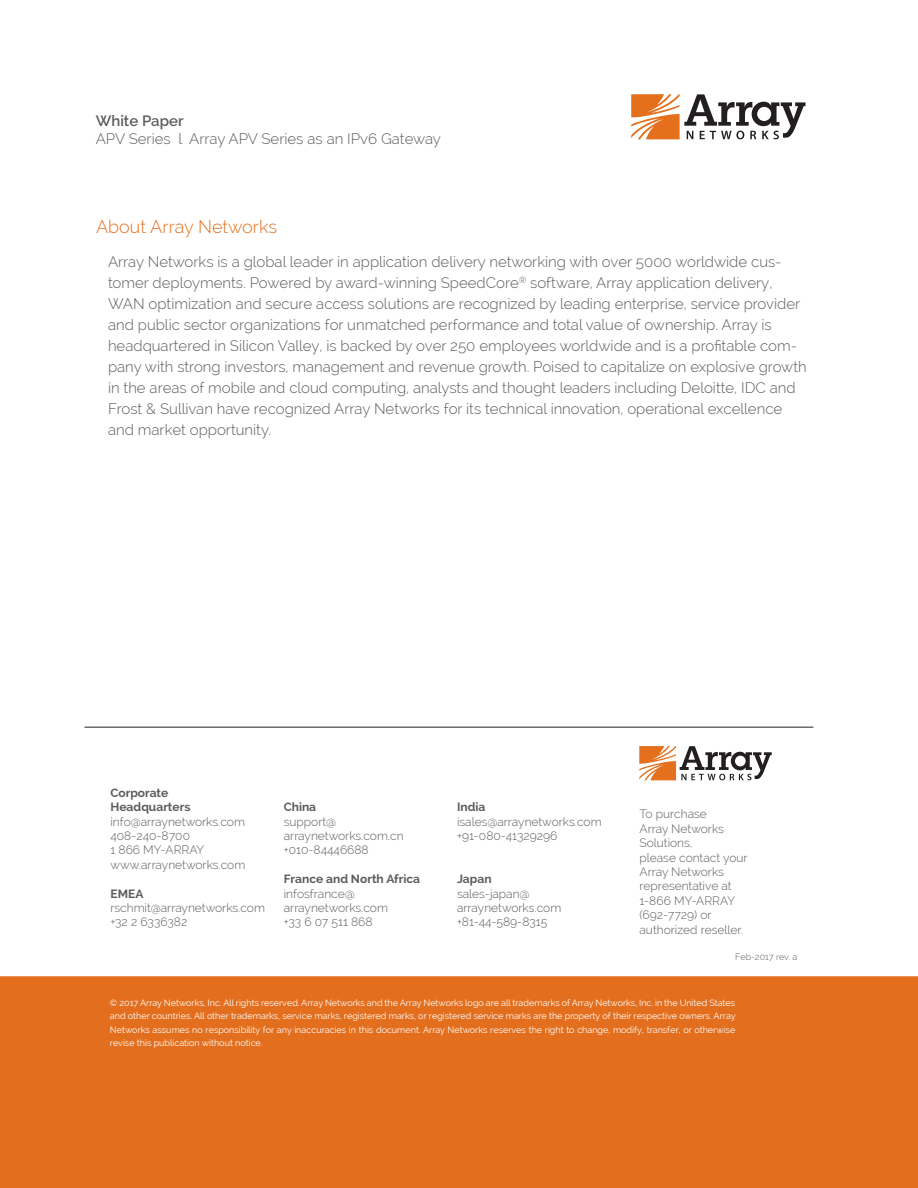
<style>
.page{position:relative;width:918px;height:1188px;background:#fff}
.page>*{position:absolute;margin:0;border:0;box-sizing:border-box;transform-origin:0 0}
._1_Inside-Main_Subhe{font:300 18px "Raleway";color:#e4701e}
.Inside_-_Body{font:300 15px/21px "Raleway";color:#5c5c5c}
.t1{font:600 15px "Raleway";color:#5c5c5c}
._1_BackPg-Basic_Text{font:300 12px/14.4px "Raleway";color:#5c5c5c}
.t2{font:700 12px/14.4px "Raleway";color:#5c5c5c}
._1_BackPg-Basic_Text-2{font:9px/13.5px "Raleway";color:#fff;text-align:justify}
.t3{font:300 9px "Raleway";color:#5c5c5c}
.s1{font-weight:700}
</style>
<div class="page">
<svg style="left:631px;top:94px;width:175px;height:45px"></svg>
<div style="left:0;top:976px;width:918px;height:212px;background:#e36f1e"></div>
<hr style="left:84px;top:727px;width:729px;height:1px;background:#231f20">
<div style="left:638px;top:743px;width:40px;height:40px;background:linear-gradient(to right,#fff,#fff)"></div>
<svg style="left:639px;top:746px;width:133px;height:34px"></svg>
<p class="t1" style="left:96px;top:112px;width:89px">White Paper</p>
<p class="Inside_-_Body" style="left:96px;top:128px;width:347px">APV Series l Array APV Series as an IPv6 Gateway</p>
<p class="_1_Inside-Main_Subhe" style="left:96px;top:216px;width:183px">About Array Networks</p>
<p class="Inside_-_Body" style="left:108px;top:252px;width:700px">Array Networks is a global leader in application delivery networking with over 5000 worldwide cus&shy;tomer deployments. Powered by award-winning SpeedCore<sup>®</sup> software, Array application delivery, WAN optimization and secure access solutions are recognized by leading enterprise, service provider and public sector organizations for unmatched performance and total value of ownership. Array is headquartered in Silicon Valley, is backed by over 250 employees worldwide and is a profitable com&shy;pany with strong investors, management and revenue growth. Poised to capitalize on explosive growth in the areas of mobile and cloud computing, analysts and thought leaders including Deloitte, IDC and Frost &amp; Sullivan have recognized Array Networks for its technical innovation, operational excellence and market opportunity.</p>
<p class="t2" style="left:110px;top:785px;width:81px">Corporate<br>Headquarters</p>
<p class="_1_BackPg-Basic_Text" style="left:110px;top:814px;width:136px">info@arraynetworks.com</p>
<p class="_1_BackPg-Basic_Text" style="left:110px;top:829px;width:81px">408-240-8700</p>
<p class="_1_BackPg-Basic_Text" style="left:110px;top:843px;width:95px">1 866 MY-ARRAY</p>
<p class="_1_BackPg-Basic_Text" style="left:110px;top:857px;width:136px">www.arraynetworks.com</p>
<p class="_1_BackPg-Basic_Text" style="left:110px;top:886px;width:156px"><span class="s1">EMEA </span>rschmit@arraynetworks.com +32 2 6336382</p>
<p class="_1_BackPg-Basic_Text" style="left:284px;top:800px;width:121px"><span class="s1">China<br></span>support@ arraynetworks.com.cn +010-84446688</p>
<p class="_1_BackPg-Basic_Text" style="left:284px;top:872px;width:138px"><span class="s1">France and North Africa </span>infosfrance@ arraynetworks.com<br>+33 6 07 511 868</p>
<p class="_1_BackPg-Basic_Text" style="left:457px;top:800px;width:146px"><span class="s1">India </span>isales@arraynetworks.com +91-080-41329296</p>
<p class="_1_BackPg-Basic_Text" style="left:457px;top:872px;width:106px"><span class="s1">Japan </span>sales-japan@ arraynetworks.com +81-44-589-8315</p>
<p class="_1_BackPg-Basic_Text" style="left:640px;top:807px;width:110px">To purchase<br>Array Networks<br>Solutions,<br>please contact your<br>Array Networks representative at<br>1-866 MY-ARRAY (692-7729) or authorized reseller.</p>
<p class="t3" style="left:735px;top:952px;width:64px">Feb-2017 rev. a</p>
<p class="_1_BackPg-Basic_Text-2" style="left:110px;top:996px;width:627px">© 2017 Array Networks, Inc. All rights reserved. Array Networks and the Array Networks logo are all trademarks of Array Networks, Inc. in the United States and other countries. All other trademarks, service marks, registered marks, or registered service marks are the property of their respective owners. Array Networks assumes no responsibility for any inaccuracies in this document. Array Networks reserves the right to change, modify, transfer, or otherwise revise this publication without notice.</p>
</div>
